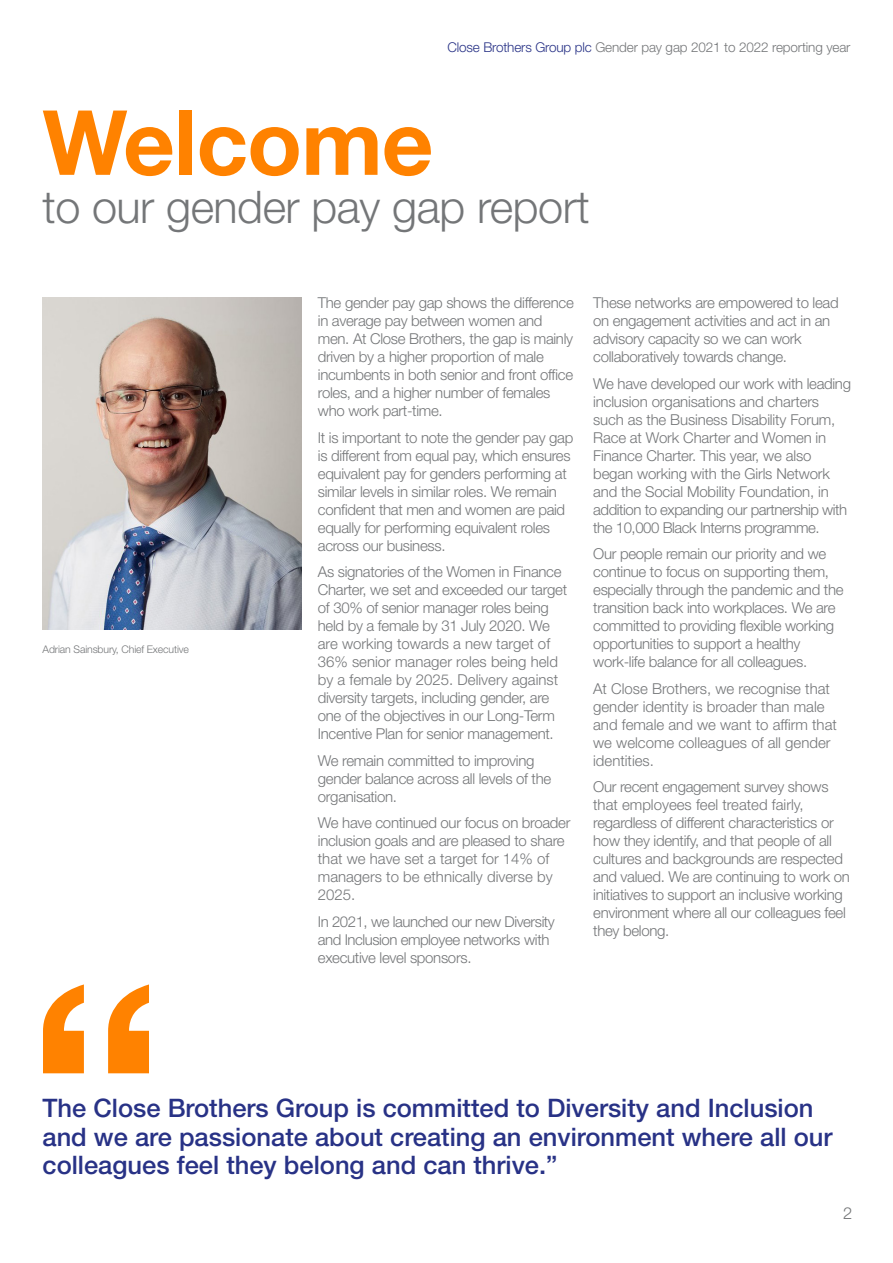
<style>
.page{position:relative;width:893px;height:1263px;background:#fff}
.page>*{position:absolute;margin:0;border:0;box-sizing:border-box;transform-origin:0 0}
.t1{font:700 90px "Helvetica Neue LT Std";letter-spacing:-.01em;color:#ff8200}
.t2{font:300 45px "Helvetica Neue LT Std";letter-spacing:-.01em;color:#747678}
.t3{font:500 25.5px/28.5px "Helvetica Neue LT Std";color:#283286}
.t4{font:300 16.5px "Helvetica Neue LT Std";color:#747678}
.t5{font:300 15px/18px "Helvetica Neue LT Std";letter-spacing:-.02em;color:#747678}
.t6{font:300 15px/18px "Helvetica Neue LT Std";color:#747678}
.t7{font:300 13.5px "Helvetica Neue LT Std";letter-spacing:-.01em;color:#747678}
.t8{font:300 10.5px "Helvetica Neue LT Std";letter-spacing:-.01em;color:#747678}
.s1{color:#283286}
</style>
<div class="page">
<img style="left:43px;top:298px;width:259px;height:331px">
<svg style="left:43px;top:984px;width:106px;height:89px"></svg>
<p class="t7" style="left:447px;top:39px;width:405px"><span class="s1">Close Brothers Group plc</span> Gender pay gap 2021 to 2022 reporting year</p>
<h1 class="t1" style="left:43px;top:87px;width:392px">Welcome</h1>
<h2 class="t2" style="left:43px;top:179px;width:549px">to our gender pay gap report</h2>
<p class="t8" style="left:43px;top:643px;width:148px">Adrian Sainsbury, Chief Executive</p>
<p class="t5" style="left:318px;top:294px;width:257px">The gender pay gap shows the difference in average pay between women and men. At Close Brothers, the gap is mainly driven by a higher proportion of male incumbents in both senior and front office roles, and a higher number of females who work part-time.</p>
<p class="t5" style="left:318px;top:428px;width:257px">It is important to note the gender pay gap is different from equal pay, which ensures equivalent pay for genders performing at similar levels in similar roles. We remain confident that men and women are paid equally for performing equivalent roles across our business.</p>
<p class="t5" style="left:318px;top:563px;width:251px">As signatories of the Women in Finance Charter, we set and exceeded our target of 30% of senior manager roles being held by a female by 31 July 2020. We are working towards a new target of 36% senior manager roles being held by a female by 2025. Delivery against diversity targets, including gender, are one of the objectives in our Long-Term Incentive Plan for senior management.</p>
<p class="t5" style="left:318px;top:751px;width:235px">We remain committed to improving gender balance across all levels of the organisation.</p>
<p class="t5" style="left:318px;top:814px;width:254px">We have continued our focus on broader inclusion goals and are pleased to share that we have set a target for 14% of managers to be ethnically diverse by<br>2025.</p>
<p class="t5" style="left:318px;top:912px;width:239px">In 2021, we launched our new Diversity and Inclusion employee networks with executive level sponsors.</p>
<p class="t5" style="left:593px;top:294px;width:247px">These networks are empowered to lead on engagement activities and act in an advisory capacity so we can work collaboratively towards change.</p>
<p class="t5" style="left:593px;top:374px;width:259px">We have developed our work with leading inclusion organisations and charters such as the Business Disability Forum, Race at Work Charter and Women in Finance Charter. This year, we also began working with the Girls Network and the Social Mobility Foundation, in addition to expanding our partnership with the 10,000 Black Interns programme.</p>
<p class="t5" style="left:593px;top:545px;width:252px">Our people remain our priority and we continue to focus on supporting them, especially through the pandemic and the transition back into workplaces. We are committed to providing flexible working opportunities to support a healthy work-life balance for all colleagues.</p>
<p class="t6" style="left:593px;top:679px;width:245px">At Close Brothers, we recognise that gender identity is broader than male and female and we want to affirm that we welcome colleagues of all gender identities.</p>
<p class="t5" style="left:593px;top:778px;width:258px">Our recent engagement survey shows that employees feel treated fairly, regardless of different characteristics or how they identify, and that people of all cultures and backgrounds are respected and valued. We are continuing to work on initiatives to support an inclusive working environment where all our colleagues feel they belong.</p>
<h3 class="t3" style="left:42px;top:1093px;width:791px">The Close Brothers Group is committed to Diversity and Inclusion and we are passionate about creating an environment where all our colleagues feel they belong and can thrive.”</h3>
<p class="t4" style="left:843px;top:1203px;width:11px">2</p>
</div>
